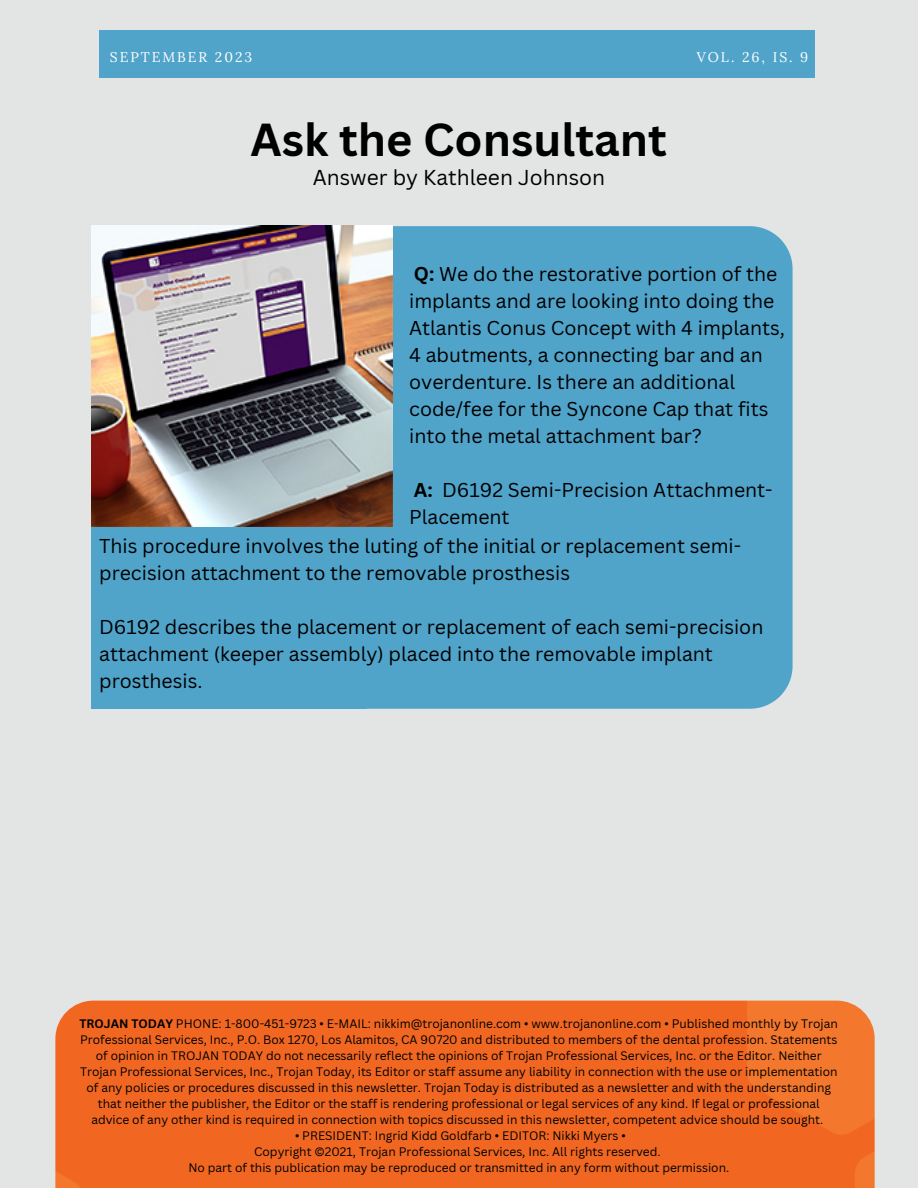
<style>
.page{position:relative;width:918px;height:1188px;background:#e2e5e4}
.page>*{position:absolute;margin:0;border:0;box-sizing:border-box;transform-origin:0 0}
.t1{font:700 45px "Canva Sans";color:#000}
.t2{font:21px "Canva Sans";color:#000}
.t3{font:19.5px/27px "Canva Sans";color:#000}
.t4{font:13.95px "Lora";letter-spacing:.14em;color:#fff}
.t5{font:12px/16px "Canva Sans";color:#000;text-align:center}
.s1{font-weight:700}
</style>
<div class="page">
<img style="left:55px;top:1001px;width:820px;height:187px">
<div style="left:92px;top:226px;width:701px;height:483px;background:#50a3c9"></div>
<img style="left:92px;top:226px;width:301px;height:301px">
<div style="left:99px;top:31px;width:716px;height:46px;background:#50a3c9"></div>
<p class="t4" style="left:110px;top:48px;width:144px">SEPTEMBER 2023</p>
<p class="t4" style="left:697px;top:48px;width:113px">VOL. 26, IS. 9</p>
<p class="t1" style="left:251px;top:108px;width:418px">Ask the Consultant</p>
<p class="t2" style="left:313px;top:163px;width:294px">Answer by Kathleen Johnson</p>
<p class="t3" style="left:409px;top:260px;width:377px"><span class="s1">Q:</span> We do the restorative portion of the implants and are looking into doing the Atlantis Conus Concept with 4 implants, 4 abutments, a connecting bar and an overdenture. Is there an additional code/fee for the Syncone Cap that fits into the metal attachment bar?</p>
<p class="t3" style="left:409px;top:476px;width:365px"><span class="s1">A:</span> D6192 Semi-Precision Attachment-<br>Placement</p>
<p class="t3" style="left:99px;top:532px;width:644px">This procedure involves the luting of the initial or replacement semi&shy;precision attachment to the removable prosthesis</p>
<p class="t3" style="left:99px;top:613px;width:666px">D6192 describes the placement or replacement of each semi-precision attachment (keeper assembly) placed into the removable implant prosthesis.</p>
<p class="t5" style="left:80px;top:1016px;width:760px"><span class="s1">TROJAN TODAY</span> PHONE: 1-800-451-9723 • E-MAIL: nikkim@trojanonline.com • www.trojanonline.com • Published monthly by Trojan Professional Services, Inc., P.O. Box 1270, Los Alamitos, CA 90720 and distributed to members of the dental profession. Statements of opinion in TROJAN TODAY do not necessarily reflect the opinions of Trojan Professional Services, Inc. or the Editor. Neither Trojan Professional Services, Inc., Trojan Today, its Editor or staff assume any liability in connection with the use or implementation of any policies or procedures discussed in this newsletter. Trojan Today is distributed as a newsletter and with the understanding that neither the publisher, the Editor or the staff is rendering professional or legal services of any kind. If legal or professional advice of any other kind is required in connection with topics discussed in this newsletter, competent advice should be sought.</p>
<p class="t5" style="left:295px;top:1128px;width:332px">• PRESIDENT: Ingrid Kidd Goldfarb • EDITOR: Nikki Myers •</p>
<p class="t5" style="left:254px;top:1144px;width:408px">Copyright ©2021, Trojan Professional Services, Inc. All rights reserved.</p>
<p class="t5" style="left:188px;top:1160px;width:542px">No part of this publication may be reproduced or transmitted in any form without permission.</p>
</div>
